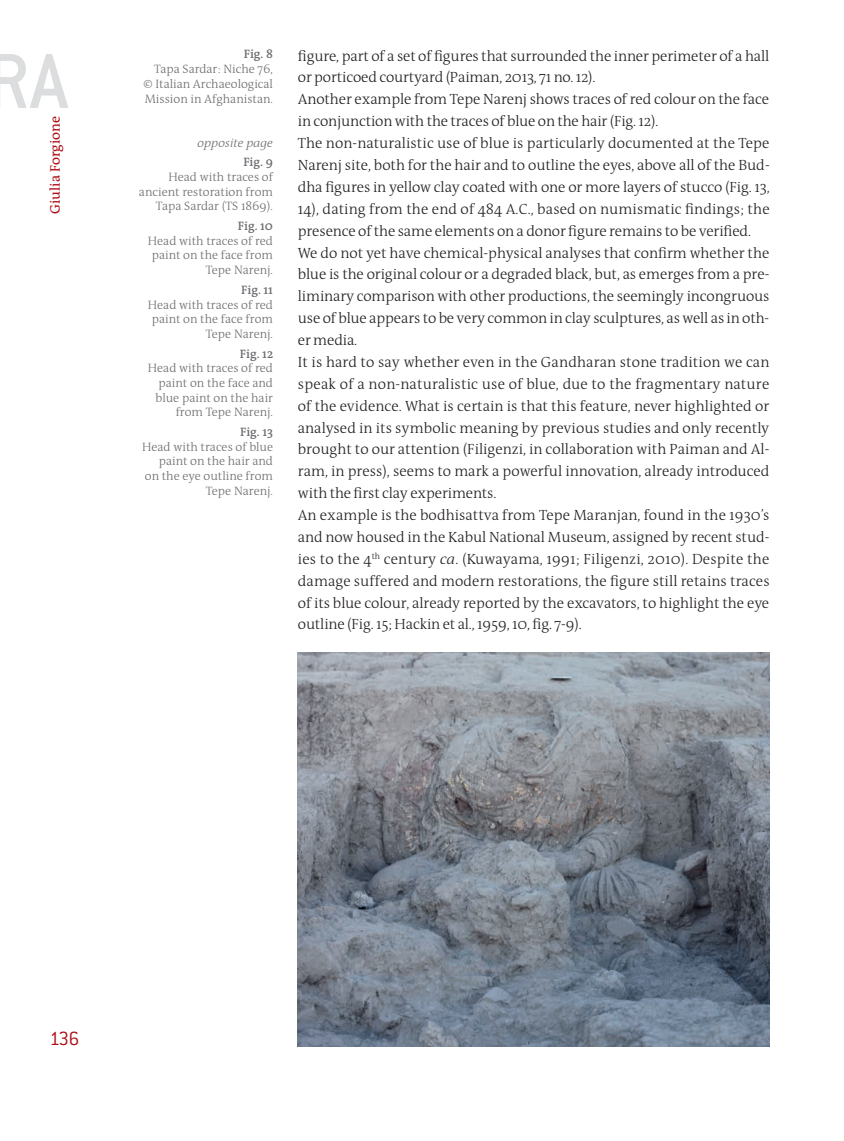
<style>
.page{position:relative;width:844px;height:1141px;background:#fff}
.page>*{position:absolute;margin:0;border:0;box-sizing:border-box;transform-origin:0 0}
.t1{font:500 85.58px "Conduit ITC";color:#dcdddf}
.t2{font:300 21px "Conduit ITC";color:#b00d15}
.t3{font:300 14.88px/21.9px "The Antiqua B3";letter-spacing:-.005em;color:#231f20}
.t4{font:14px "The Antiqua B5";color:#b00d15}
.t5{font:300 12.25px/14.7px "The Antiqua B3";color:#6c6d70;text-align:right}
.t6{font:600 12.25px "The Antiqua B6";color:#6c6d70}
.t7{font:italic 300 12.25px "The Antiqua B3 i";color:#6c6d70}
.s1{font-family:"The Antiqua B3 i";font-style:italic}
</style>
<div class="page">
<img style="left:298px;top:652px;width:471px;height:395px">
<h1 class="t1" style="left:-14px;top:33px;width:84px">RA</h1>
<p class="t4" style="left:48px;top:214px;width:99px;rotate:-90deg">Giulia Forgione</p>
<p class="t6" style="left:244px;top:48px;width:31px">Fig. 8</p>
<p class="t5" style="left:143px;top:62px;width:131px;text-align:justify;text-indent:11px">Tapa Sardar: Niche 76, © Italian Archaeological Mission in Afghanistan.</p>
<p class="t7" style="left:197px;top:136px;width:77px">opposite page</p>
<p class="t6" style="left:243px;top:156px;width:31px">Fig. 9</p>
<p class="t5" style="left:139px;top:170px;width:135px">Head with traces of ancient restoration from<br>Tapa Sardar (TS 1869).</p>
<p class="t6" style="left:238px;top:219px;width:37px">Fig. 10</p>
<p class="t5" style="left:148px;top:234px;width:127px">Head with traces of red paint on the face from<br>Tepe Narenj.</p>
<p class="t6" style="left:241px;top:283px;width:33px">Fig. 11</p>
<p class="t5" style="left:148px;top:298px;width:127px">Head with traces of red paint on the face from<br>Tepe Narenj.</p>
<p class="t6" style="left:240px;top:347px;width:35px">Fig. 12</p>
<p class="t5" style="left:148px;top:361px;width:127px">Head with traces of red paint on the face and blue paint on the hair from Tepe Narenj.</p>
<p class="t6" style="left:240px;top:425px;width:34px">Fig. 13</p>
<p class="t5" style="left:142px;top:440px;width:132px">Head with traces of blue paint on the hair and on the eye outline from<br>Tepe Narenj.</p>
<p class="t3" style="left:298px;top:45px;width:473px">figure, part of a set of figures that surrounded the inner perimeter of a hall or porticoed courtyard (Paiman, 2013, 71 no. 12).<br>Another example from Tepe Narenj shows traces of red colour on the face in conjunction with the traces of blue on the hair (Fig. 12).<br>The non-naturalistic use of blue is particularly documented at the Tepe Narenj site, both for the hair and to outline the eyes, above all of the Bud&shy;dha figures in yellow clay coated with one or more layers of stucco (Fig. 13, 14), dating from the end of 484 A.C., based on numismatic findings; the presence of the same elements on a donor figure remains to be verified.<br>We do not yet have chemical-physical analyses that confirm whether the blue is the original colour or a degraded black, but, as emerges from a pre&shy;liminary comparison with other productions, the seemingly incongruous use of blue appears to be very common in clay sculptures, as well as in oth&shy;er media.<br>It is hard to say whether even in the Gandharan stone tradition we can speak of a non-naturalistic use of blue, due to the fragmentary nature of the evidence. What is certain is that this feature, never highlighted or analysed in its symbolic meaning by previous studies and only recently brought to our attention (Filigenzi, in collaboration with Paiman and Al&shy;ram, in press), seems to mark a powerful innovation, already introduced with the first clay experiments.<br>An example is the bodhisattva from Tepe Maranjan, found in the 1930’s and now housed in the Kabul National Museum, assigned by recent stud&shy;ies to the 4<sup>th</sup> century <span class="s1">ca</span>. (Kuwayama, 1991; Filigenzi, 2010). Despite the damage suffered and modern restorations, the figure still retains traces of its blue colour, already reported by the excavators, to highlight the eye outline (Fig. 15; Hackin et al., 1959, 10, fig. 7-9).</p>
<h2 class="t2" style="left:50px;top:1027px;width:31px">136</h2>
</div>
